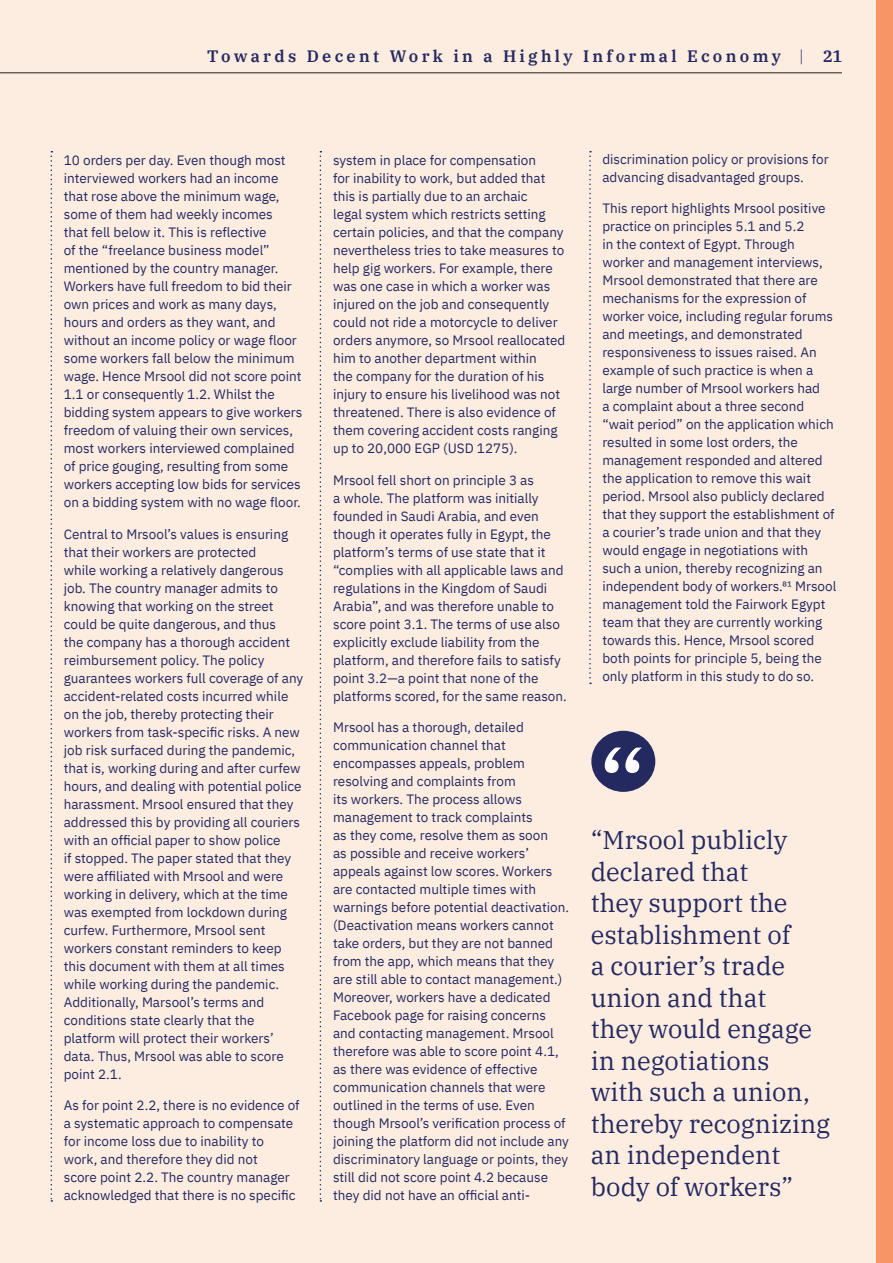
<style>
.page{position:relative;width:893px;height:1263px;background:#fff}
.page>*{position:absolute;margin:0;border:0;box-sizing:border-box;transform-origin:0 0}
.Standfirst{font:25.5px/31.5px "IBM Plex Serif";color:#242960}
.t1{font:600 16.5px "IBM Plex Serif";letter-spacing:.2em;color:#242960}
.Body_Text{font:13.5px/18px "IBM Plex Sans";color:#242960}
.s1{font-weight:300}
</style>
<div class="page">
<hr style="left:0;top:0;width:1px;height:1263px;background:#fdede1">
<div style="left:1px;top:0;width:892px;height:1263px;background:#fdede1"></div>
<svg style="left:51px;top:151px;width:1px;height:1051px"></svg>
<svg style="left:320px;top:151px;width:1px;height:1051px"></svg>
<svg style="left:589px;top:151px;width:2px;height:533px"></svg>
<div style="left:591px;top:731px;width:64px;height:61px;background:#242960;border-radius:50%"></div>
<svg style="left:605px;top:747px;width:37px;height:26px"></svg>
<hr style="left:0;top:72px;width:842px;height:1px;background:#231f20">
<div style="left:876px;top:0;width:17px;height:1263px;background:#f79566"></div>
<p class="t1" style="left:207px;top:43px;width:637px">Towards Decent Work in a Highly Informal Economy <span class="s1">|</span> 21</p>
<p class="Body_Text" style="left:64px;top:150px;width:240px">10 orders per day. Even though most interviewed workers had an income that rose above the minimum wage, some of them had weekly incomes<br>that fell below it. This is reflective<br>of the “freelance business model” mentioned by the country manager.<br>Workers have full freedom to bid their own prices and work as many days, hours and orders as they want, and without an income policy or wage floor some workers fall below the minimum wage. Hence Mrsool did not score point 1.1 or consequently 1.2. Whilst the bidding system appears to give workers freedom of valuing their own services, most workers interviewed complained of price gouging, resulting from some workers accepting low bids for services on a bidding system with no wage floor.</p>
<p class="Body_Text" style="left:64px;top:524px;width:241px">Central to Mrsool’s values is ensuring that their workers are protected<br>while working a relatively dangerous job. The country manager admits to knowing that working on the street could be quite dangerous, and thus<br>the company has a thorough accident reimbursement policy. The policy guarantees workers full coverage of any accident-related costs incurred while on the job, thereby protecting their workers from task-specific risks. A new job risk surfaced during the pandemic, that is, working during and after curfew hours, and dealing with potential police harassment. Mrsool ensured that they addressed this by providing all couriers with an official paper to show police<br>if stopped. The paper stated that they were affiliated with Mrsool and were working in delivery, which at the time was exempted from lockdown during curfew. Furthermore, Mrsool sent workers constant reminders to keep this document with them at all times while working during the pandemic.<br>Additionally, Marsool’s terms and conditions state clearly that the platform will protect their workers’ data. Thus, Mrsool was able to score point 2.1.</p>
<p class="Body_Text" style="left:64px;top:1095px;width:237px">As for point 2.2, there is no evidence of a systematic approach to compensate for income loss due to inability to work, and therefore they did not<br>score point 2.2. The country manager acknowledged that there is no specific</p>
<p class="Body_Text" style="left:333px;top:150px;width:234px">system in place for compensation<br>for inability to work, but added that this is partially due to an archaic<br>legal system which restricts setting certain policies, and that the company nevertheless tries to take measures to help gig workers. For example, there was one case in which a worker was injured on the job and consequently could not ride a motorcycle to deliver orders anymore, so Mrsool reallocated him to another department within<br>the company for the duration of his injury to ensure his livelihood was not threatened. There is also evidence of them covering accident costs ranging up to 20,000 EGP (USD 1275).</p>
<p class="Body_Text" style="left:333px;top:470px;width:235px">Mrsool fell short on principle 3 as<br>a whole. The platform was initially founded in Saudi Arabia, and even though it operates fully in Egypt, the platform’s terms of use state that it “complies with all applicable laws and regulations in the Kingdom of Saudi Arabia”, and was therefore unable to score point 3.1. The terms of use also explicitly exclude liability from the platform, and therefore fails to satisfy point 3.2—a point that none of the platforms scored, for the same reason.</p>
<p class="Body_Text" style="left:333px;top:717px;width:238px">Mrsool has a thorough, detailed communication channel that encompasses appeals, problem resolving and complaints from<br>its workers. The process allows management to track complaints<br>as they come, resolve them as soon<br>as possible and receive workers’ appeals against low scores. Workers are contacted multiple times with warnings before potential deactivation. (Deactivation means workers cannot take orders, but they are not banned from the app, which means that they are still able to contact management.)<br>Moreover, workers have a dedicated Facebook page for raising concerns and contacting management. Mrsool therefore was able to score point 4.1, as there was evidence of effective communication channels that were outlined in the terms of use. Even though Mrsool’s verification process of joining the platform did not include any discriminatory language or points, they still did not score point 4.2 because they did not have an official anti-</p>
<p class="Body_Text" style="left:602px;top:149px;width:228px">discrimination policy or provisions for advancing disadvantaged groups.</p>
<p class="Body_Text" style="left:602px;top:198px;width:235px">This report highlights Mrsool positive practice on principles 5.1 and 5.2<br>in the context of Egypt. Through worker and management interviews, Mrsool demonstrated that there are mechanisms for the expression of worker voice, including regular forums and meetings, and demonstrated responsiveness to issues raised. An example of such practice is when a large number of Mrsool workers had<br>a complaint about a three second “wait period” on the application which resulted in some lost orders, the management responded and altered the application to remove this wait period. Mrsool also publicly declared that they support the establishment of a courier’s trade union and that they would engage in negotiations with such a union, thereby recognizing an independent body of workers.81 Mrsool management told the Fairwork Egypt team that they are currently working towards this. Hence, Mrsool scored both points for principle 5, being the only platform in this study to do so.</p>
<p class="Standfirst" style="left:591px;top:822px;width:241px">“Mrsool publicly declared that<br>they support the establishment of<br>a courier’s trade union and that<br>they would engage in negotiations<br>with such a union, thereby recognizing an independent body of workers”</p>
</div>
